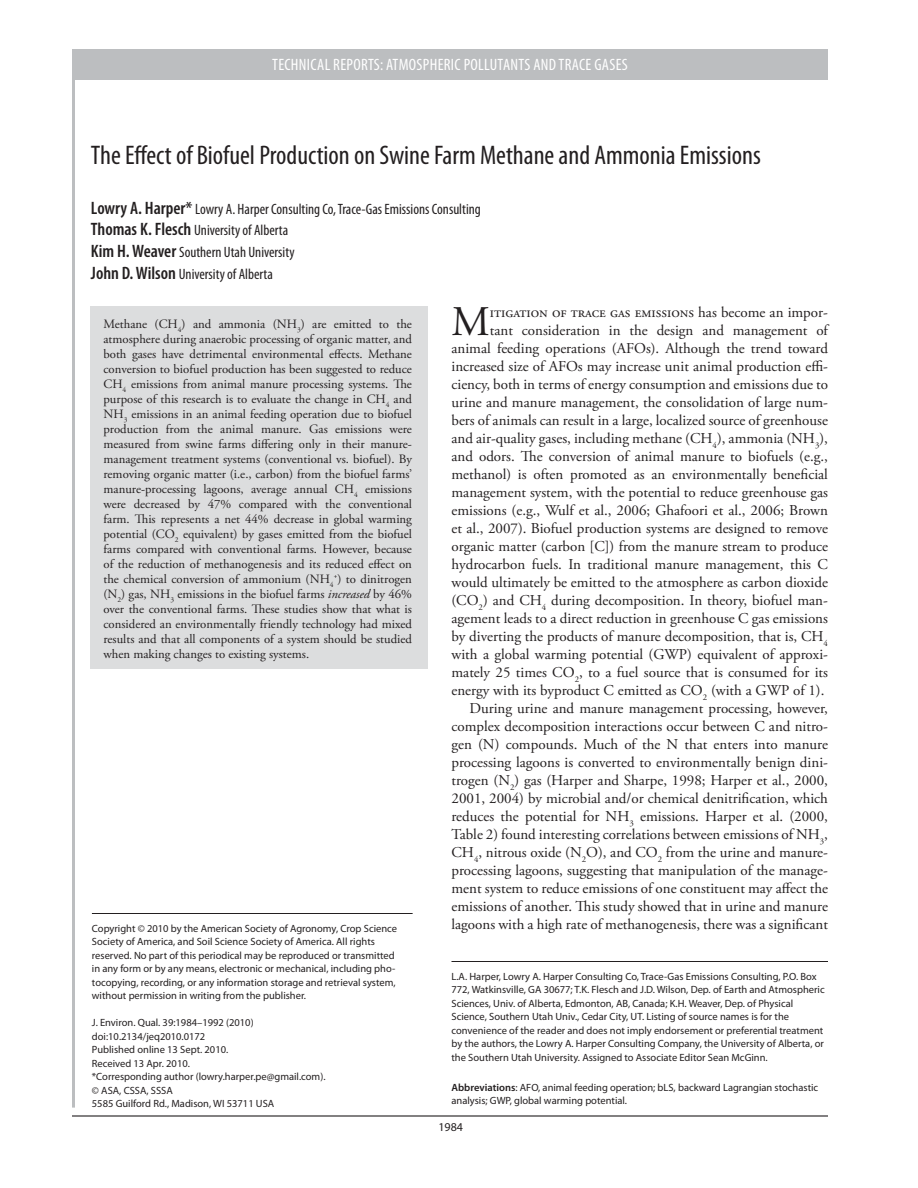
<style>
.page{position:relative;width:918px;height:1188px;background:#fff}
.page>*{position:absolute;margin:0;border:0;box-sizing:border-box;transform-origin:0 0}
.t1{font:42.15px "Adobe Garamond Pro";color:#231f20}
.t2{font:condensed 27px "Myriad Pro";color:#231f20}
.t3{font:condensed 16.5px "Myriad Pro";letter-spacing:.02em;color:#fff}
.t4{font:15px "Adobe Garamond Pro";color:#231f20}
.t5{font:condensed 15px/21.6px "Myriad Pro";color:#231f20}
.t6{font:12.75px/15px "Adobe Garamond Pro";color:#231f20;text-align:justify}
.t7{font:12px "Myriad Pro";color:#231f20}
.t8{font:10.5px/13.5px "Myriad Pro";color:#231f20}
.s1{font-weight:600;font-size:18px}
.s2{font-style:italic}
.s3{font-weight:600}
</style>
<div class="page">
<hr style="left:72px;top:79px;width:3px;height:1029px;background:#bcbec0">
<hr style="left:72px;top:1115px;width:756px;height:2px;background:#231f20">
<div style="left:91px;top:306px;width:337px;height:362px;background:#dcddde"></div>
<div style="left:72px;top:50px;width:756px;height:30px;background:#bcbec0"></div>
<hr style="left:452px;top:961px;width:376px;height:1px;background:#231f20">
<hr style="left:92px;top:913px;width:321px;height:1px;background:#231f20">
<p class="t3" style="left:272px;top:58px;width:357px">TECHNICAL REPORTS: ATMOSPHERIC POLLUTANTS AND TRACE GASES</p>
<p class="t3" style="left:396px;top:61px;width:109px">TECHNICAL REPORTS</p>
<h2 class="t2" style="left:91px;top:144px;width:671px">The Effect of Biofuel Production on Swine Farm Methane and Ammonia Emissions</h2>
<p class="t5" style="left:91px;top:200px;width:391px"><span class="s1">Lowry A. Harper*</span> Lowry A. Harper Consulting Co, Trace-Gas Emissions Consulting <span class="s1">Thomas K. Flesch</span> University of Alberta<br><span class="s1">Kim H. Weaver</span> Southern Utah University<br><span class="s1">John D. Wilson</span> University of Alberta</p>
<h1 class="t1" style="left:452px;top:305px;width:40px">M</h1>
<p class="t4" style="left:490px;top:307px;width:340px">itigation of trace gas emissions has become an impor-</p>
<p class="t6" style="left:103px;top:317px;width:310px">Methane (CH<sub>4</sub>) and ammonia (NH<sub>3</sub>) are emitted to the atmosphere during anaerobic processing of organic matter, and both gases have detrimental environmental effects. Methane conversion to biofuel production has been suggested to reduce CH<sub>4</sub> emissions from animal manure processing systems. The purpose of this research is to evaluate the change in CH<sub>4</sub> and NH<sub>3</sub> emissions in an animal feeding operation due to biofuel production from the animal manure. Gas emissions were measured from swine farms differing only in their manure&shy;management treatment systems (conventional vs. biofuel). By removing organic matter (i.e., carbon) from the biofuel farms’ manure-processing lagoons, average annual CH<sub>4</sub> emissions were decreased by 47% compared with the conventional farm. This represents a net 44% decrease in global warming potential (CO<sub>2</sub> equivalent) by gases emitted from the biofuel farms compared with conventional farms. However, because of the reduction of methanogenesis and its reduced effect on the chemical conversion of ammonium (NH<sub>4</sub><sup>+</sup>) to dinitrogen (N<sub>2</sub>) gas, NH<sub>3</sub> emissions in the biofuel farms <span class="s2">increased</span> by 46% over the conventional farms. These studies show that what is considered an environmentally friendly technology had mixed results and that all components of a system should be studied when making changes to existing systems.</p>
<p class="t4" style="left:490px;top:325px;width:341px">tant consideration in the design and management of</p>
<p class="t4" style="left:452px;top:343px;width:378px">animal feeding operations (AFOs). Although the trend toward</p>
<p class="t4" style="left:452px;top:361px;width:378px">increased size of AFOs may increase unit animal production effi-</p>
<p class="t4" style="left:452px;top:379px;width:378px">ciency, both in terms of energy consumption and emissions due to</p>
<p class="t4" style="left:452px;top:397px;width:378px">urine and manure management, the consolidation of large num-</p>
<p class="t4" style="left:452px;top:415px;width:378px">bers of animals can result in a large, localized source of greenhouse</p>
<p class="t4" style="left:452px;top:433px;width:378px">and air-quality gases, including methane (CH<sub>4</sub>), ammonia (NH<sub>3</sub>),</p>
<p class="t4" style="left:451px;top:451px;width:378px">and odors. The conversion of animal manure to biofuels (e.g.,</p>
<p class="t4" style="left:451px;top:469px;width:378px">methanol) is often promoted as an environmentally beneficial</p>
<p class="t4" style="left:451px;top:487px;width:378px">management system, with the potential to reduce greenhouse gas</p>
<p class="t4" style="left:451px;top:505px;width:378px">emissions (e.g., Wulf et al., 2006; Ghafoori et al., 2006; Brown</p>
<p class="t4" style="left:451px;top:523px;width:378px">et al., 2007). Biofuel production systems are designed to remove</p>
<p class="t4" style="left:451px;top:541px;width:378px">organic matter (carbon [C]) from the manure stream to produce</p>
<p class="t4" style="left:451px;top:559px;width:378px">hydrocarbon fuels. In traditional manure management, this C</p>
<p class="t4" style="left:451px;top:577px;width:378px">would ultimately be emitted to the atmosphere as carbon dioxide</p>
<p class="t4" style="left:451px;top:595px;width:378px">(CO<sub>2</sub>) and CH<sub>4</sub> during decomposition. In theory, biofuel man-</p>
<p class="t4" style="left:452px;top:613px;width:378px">agement leads to a direct reduction in greenhouse C gas emissions</p>
<p class="t4" style="left:452px;top:631px;width:378px">by diverting the products of manure decomposition, that is, CH<sub>4</sub></p>
<p class="t4" style="left:452px;top:649px;width:378px">with a global warming potential (GWP) equivalent of approxi-</p>
<p class="t4" style="left:452px;top:667px;width:378px">mately 25 times CO<sub>2</sub>, to a fuel source that is consumed for its</p>
<p class="t4" style="left:452px;top:685px;width:375px">energy with its byproduct C emitted as CO<sub>2</sub> (with a GWP of 1).</p>
<p class="t4" style="left:470px;top:703px;width:360px">During urine and manure management processing, however,</p>
<p class="t4" style="left:452px;top:721px;width:378px">complex decomposition interactions occur between C and nitro-</p>
<p class="t4" style="left:452px;top:739px;width:378px">gen (N) compounds. Much of the N that enters into manure</p>
<p class="t4" style="left:452px;top:757px;width:378px">processing lagoons is converted to environmentally benign dini-</p>
<p class="t4" style="left:452px;top:775px;width:378px">trogen (N<sub>2</sub>) gas (Harper and Sharpe, 1998; Harper et al., 2000,</p>
<p class="t4" style="left:452px;top:793px;width:378px">2001, 2004) by microbial and/or chemical denitrification, which</p>
<p class="t4" style="left:452px;top:811px;width:378px">reduces the potential for NH<sub>3</sub> emissions. Harper et al. (2000,</p>
<p class="t4" style="left:452px;top:829px;width:378px">Table 2) found interesting correlations between emissions of NH<sub>3</sub>,</p>
<p class="t4" style="left:452px;top:847px;width:378px">CH<sub>4</sub>, nitrous oxide (N<sub>2</sub>O), and CO<sub>2</sub> from the urine and manure-</p>
<p class="t4" style="left:452px;top:865px;width:378px">processing lagoons, suggesting that manipulation of the manage-</p>
<p class="t4" style="left:452px;top:883px;width:378px">ment system to reduce emissions of one constituent may affect the</p>
<p class="t4" style="left:452px;top:901px;width:378px">emissions of another. This study showed that in urine and manure</p>
<p class="t4" style="left:452px;top:919px;width:378px">lagoons with a high rate of methanogenesis, there was a significant</p>
<p class="t8" style="left:92px;top:923px;width:307px">Copyright © 2010 by the American Society of Agronomy, Crop Science Society of America, and Soil Science Society of America. All rights reserved. No part of this periodical may be reproduced or transmitted in any form or by any means, electronic or mechanical, including pho&shy;tocopying, recording, or any information storage and retrieval system, without permission in writing from the publisher.</p>
<p class="t8" style="left:92px;top:1017px;width:235px">J. Environ. Qual. 39:1984–1992 (2010) doi:10.2134/jeq2010.0172<br>Published online 13 Sept. 2010.<br>Received 13 Apr. 2010.<br>*Corresponding author (lowry.harper.pe@gmail.com). © ASA, CSSA, SSSA<br>5585 Guilford Rd., Madison, WI 53711 USA</p>
<p class="t8" style="left:452px;top:971px;width:375px">L.A. Harper, Lowry A. Harper Consulting Co, Trace-Gas Emissions Consulting, P.O. Box 772, Watkinsville, GA 30677; T.K. Flesch and J.D. Wilson, Dep. of Earth and Atmospheric Sciences, Univ. of Alberta, Edmonton, AB, Canada; K.H. Weaver, Dep. of Physical Science, Southern Utah Univ., Cedar City, UT. Listing of source names is for the convenience of the reader and does not imply endorsement or preferential treatment by the authors, the Lowry A. Harper Consulting Company, the University of Alberta, or the Southern Utah University. Assigned to Associate Editor Sean McGinn.</p>
<p class="t8" style="left:452px;top:1082px;width:368px"><span class="s3">Abbreviations</span>: AFO, animal feeding operation; bLS, backward Lagrangian stochastic analysis; GWP, global warming potential.</p>
<p class="t7" style="left:438px;top:1123px;width:26px">1984</p>
</div>
